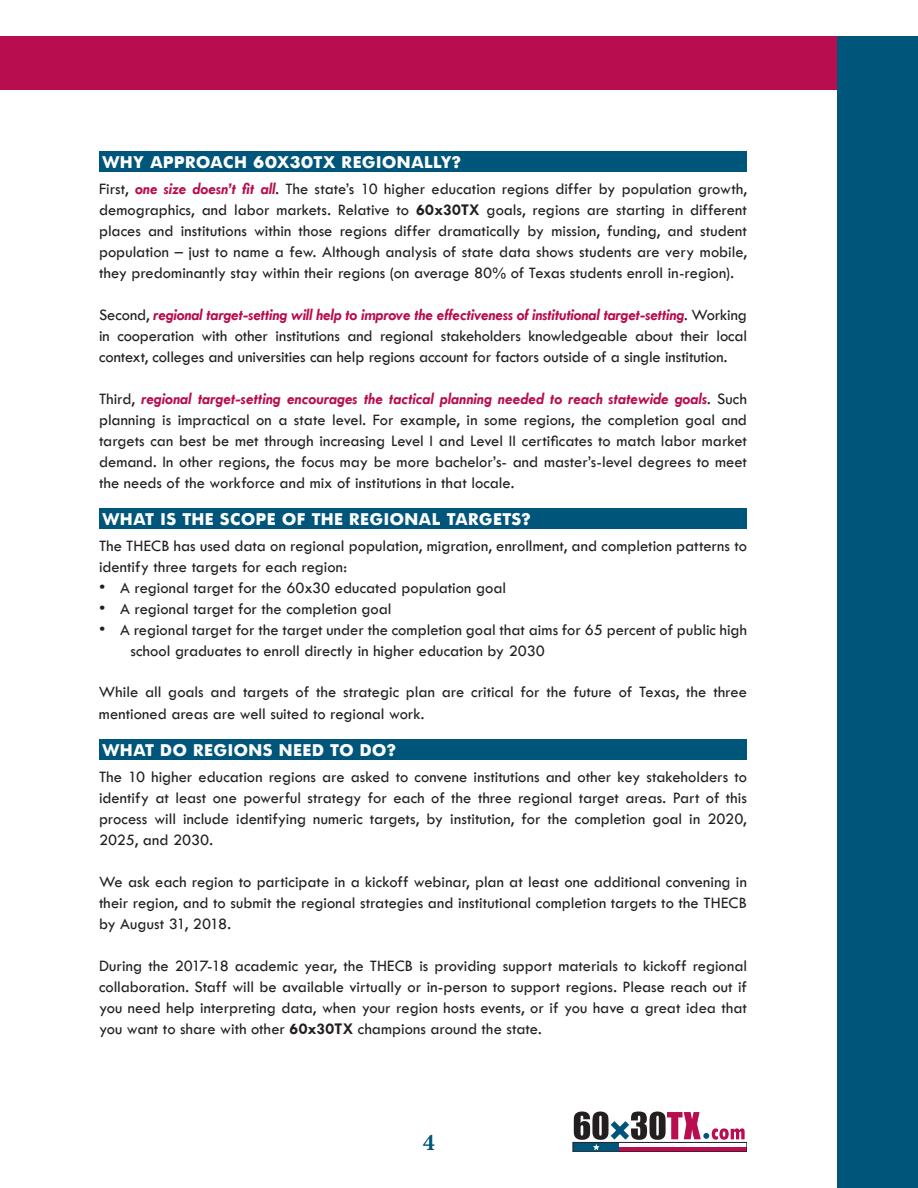
<style>
.page{position:relative;width:918px;height:1188px;background:#fff}
.page>*{position:absolute;margin:0;border:0;box-sizing:border-box;transform-origin:0 0}
.t1{font:700 24px "Minion Pro";color:#00567a}
.t2{font:800 18px "Tw Cen MT Std";letter-spacing:.01em;color:#fff}
.t3{font:16.5px/21px "Tw Cen MT Std";color:#231f20;text-align:justify}
.s1{font-weight:700;font-style:italic;color:#b80d4e}
.s2{font-weight:700}
.s3{font-size:18px}
</style>
<div class="page">
<div style="left:837px;top:36px;width:81px;height:1152px;background:#00567a"></div>
<div style="left:0;top:36px;width:837px;height:54px;background:#b80d4e"></div>
<div style="left:573px;top:1142px;width:174px;height:10px;border:1px solid #231f20"></div>
<svg style="left:573px;top:1112px;width:172px;height:40px"></svg>
<div style="left:99px;top:152px;width:648px;height:20px;background:#00567a"></div>
<div style="left:99px;top:508px;width:648px;height:22px;background:#00567a"></div>
<div style="left:99px;top:740px;width:648px;height:20px;background:#00567a"></div>
<p class="t2" style="left:102px;top:151px;width:360px">WHY APPROACH 60X30TX REGIONALLY?</p>
<p class="t3" style="left:99px;top:178px;width:650px">First, <span class="s1">one size doesn’t fit all</span>. The state’s 10 higher education regions differ by population growth, demographics, and labor markets. Relative to <span class="s2">60x30TX</span> goals, regions are starting in different places and institutions within those regions differ dramatically by mission, funding, and student population – just to name a few. Although analysis of state data shows students are very mobile, they predominantly stay within their regions (on average 80% of Texas students enroll in-region).</p>
<p class="t3" style="left:99px;top:304px;width:649px">Second, <span class="s1">regional target-setting will help to improve the effectiveness of institutional target-setting</span>. Working in cooperation with other institutions and regional stakeholders knowledgeable about their local context, colleges and universities can help regions account for factors outside of a single institution.</p>
<p class="t3" style="left:99px;top:388px;width:650px">Third, <span class="s1">regional target-setting encourages the tactical planning needed to reach statewide goals</span>. Such planning is impractical on a state level. For example, in some regions, the completion goal and targets can best be met through increasing Level I and Level II certificates to match labor market demand. In other regions, the focus may be more bachelor’s- and master’s-level degrees to meet the needs of the workforce and mix of institutions in that locale.</p>
<p class="t2" style="left:102px;top:508px;width:430px">WHAT IS THE SCOPE OF THE REGIONAL TARGETS?</p>
<p class="t3" style="left:99px;top:535px;width:649px">The THECB has used data on regional population, migration, enrollment, and completion patterns to identify three targets for each region:</p>
<p class="t3" style="left:99px;top:577px;width:408px"><span class="s3">•</span> A regional target for the 60x30 educated population goal</p>
<p class="t3" style="left:99px;top:598px;width:294px"><span class="s3">•</span> A regional target for the completion goal</p>
<p class="t3" style="left:130px;top:619px;width:618px;text-indent:-31px"><span class="s3">•</span> A regional target for the target under the completion goal that aims for 65 percent of public high school graduates to enroll directly in higher education by 2030</p>
<p class="t3" style="left:99px;top:682px;width:649px">While all goals and targets of the strategic plan are critical for the future of Texas, the three mentioned areas are well suited to regional work.</p>
<p class="t2" style="left:102px;top:739px;width:295px">WHAT DO REGIONS NEED TO DO?</p>
<p class="t3" style="left:99px;top:766px;width:649px">The 10 higher education regions are asked to convene institutions and other key stakeholders to identify at least one powerful strategy for each of the three regional target areas. Part of this process will include identifying numeric targets, by institution, for the completion goal in 2020, 2025, and 2030.</p>
<p class="t3" style="left:99px;top:871px;width:649px">We ask each region to participate in a kickoff webinar, plan at least one additional convening in their region, and to submit the regional strategies and institutional completion targets to the THECB by August 31, 2018.</p>
<p class="t3" style="left:99px;top:955px;width:649px">During the 2017-18 academic year, the THECB is providing support materials to kickoff regional collaboration. Staff will be available virtually or in-person to support regions. Please reach out if you need help interpreting data, when your region hosts events, or if you have a great idea that you want to share with other <span class="s2">60x30TX</span> champions around the state.</p>
<h1 class="t1" style="left:423px;top:1125px;width:13px">4</h1>
</div>
